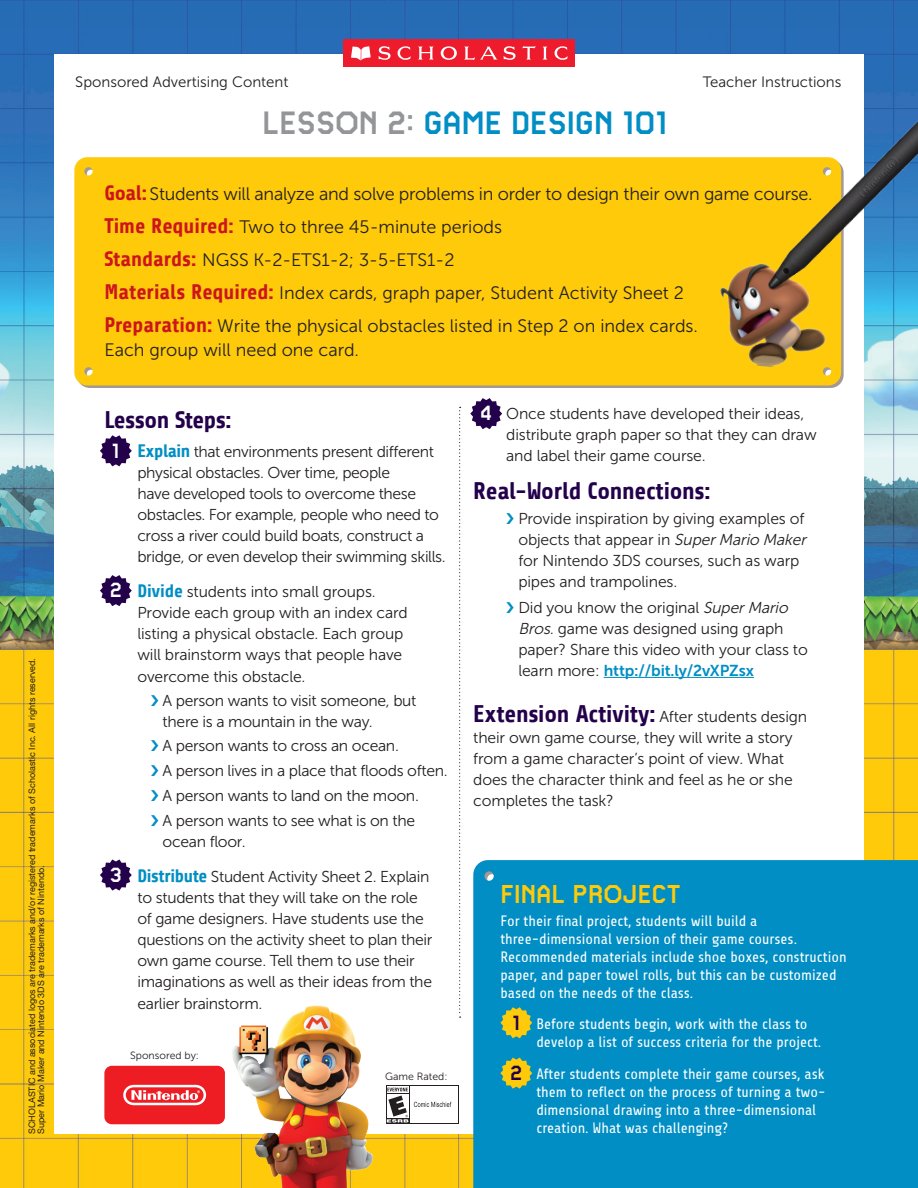
<style>
.page{position:relative;width:918px;height:1188px;background:#fff}
.page>*{position:absolute;margin:0;border:0;box-sizing:border-box;transform-origin:0 0}
.LEGAL_CREDIT-TXT{font:30px "MARIO30 th";color:#008ec4}
.LEGAL_CREDIT-TXT-2{font:700 24px "Share";letter-spacing:-.01em;color:#23014b}
.LEGAL_CREDIT-TXT-3{font:24px "MARIO30 th";color:#feca0a}
.LEGAL_CREDIT-TXT-4{font:19.05px "MARIO30 th";color:#fff}
.LEGAL_CREDIT-TXT-5{font:19.05px "MARIO30 th";color:#23014b}
.LEGAL_CREDIT-TXT-6{font:18px/24px "Museo Sans 300";color:#231f20}
.LEGAL_CREDIT-TXT-7{font:15.75px/21.1px "Museo Sans 300";letter-spacing:-.02em;color:#231f20}
.LEGAL_CREDIT-TXT-8{font:15px/18px "Share";color:#fff}
.LEGAL_CREDIT-TXT-9{font:15px "Museo Sans 300";color:#231f20}
.t1{font:10.5px "Museo Sans 300";color:#231f20}
.LEGAL_CREDIT-TXT-10{font:9px "Helvetica Neue";color:#231f20}
.s1{color:#939598}
.s2{font-family:"Share";font-weight:700;font-size:21px;color:#cd151d}
.s3{font-family:"Share";font-weight:700;font-size:18px;color:#008ec4}
.s4{font-style:italic}
.s5{font-family:"Museo Sans 700";color:#008ec4}
.s6{font-family:"Share";font-weight:700;font-size:24px;color:#23014b}
</style>
<div class="page">
<img style="left:0;top:0;width:918px;height:1188px">
<div style="left:54px;top:54px;width:810px;height:1080px;background:#fff"></div>
<div style="left:473px;top:860px;width:445px;height:328px;background:#008ec4"></div>
<svg style="left:459px;top:407px;width:2px;height:574px"></svg>
<div style="left:343px;top:39px;width:232px;height:28px;background:#ee1b2d"></div>
<svg style="left:351px;top:46px;width:20px;height:15px"></svg>
<svg style="left:379px;top:46px;width:12px;height:14px"></svg>
<svg style="left:397px;top:46px;width:14px;height:14px"></svg>
<svg style="left:418px;top:47px;width:16px;height:13px"></svg>
<svg style="left:504px;top:46px;width:12px;height:14px"></svg>
<svg style="left:522px;top:46px;width:14px;height:14px"></svg>
<svg style="left:543px;top:47px;width:4px;height:13px"></svg>
<svg style="left:554px;top:46px;width:14px;height:14px"></svg>
<svg style="left:441px;top:46px;width:16px;height:14px"></svg>
<svg style="left:464px;top:47px;width:34px;height:13px"></svg>
<div style="left:74px;top:157px;width:767px;height:229px;background:#feca0a"></div>
<img style="left:614px;top:50px;width:304px;height:330px">
<img style="left:157px;top:981px;width:310px;height:207px">
<svg style="left:104px;top:1066px;width:121px;height:58px;background:#ef383d"></svg>
<svg style="left:385px;top:1084px;width:74px;height:40px"></svg>
<svg style="left:386px;top:1085px;width:72px;height:39px"></svg>
<svg style="left:387px;top:1086px;width:22px;height:2px"></svg>
<div style="left:410px;top:1086px;width:47px;height:36px;background:#fff"></div>
<svg style="left:387px;top:1088px;width:64px;height:35px"></svg>
<hr style="left:604px;top:677px;width:150px;height:1px;background:#008ec4">
<svg style="left:100px;top:435px;width:32px;height:31px"></svg>
<svg style="left:100px;top:575px;width:32px;height:31px"></svg>
<svg style="left:100px;top:859px;width:32px;height:32px"></svg>
<svg style="left:470px;top:398px;width:32px;height:31px"></svg>
<svg style="left:500px;top:1007px;width:32px;height:31px"></svg>
<svg style="left:500px;top:1058px;width:32px;height:31px"></svg>
<p class="LEGAL_CREDIT-TXT-10" style="left:26px;top:1134px;width:477px;rotate:-90deg">SCHOLASTIC and associated logos are trademarks and/or registered trademarks of Scholastic Inc. All rights reserved.</p>
<p class="LEGAL_CREDIT-TXT-10" style="left:35px;top:1134px;width:270px;rotate:-90deg">Super Mario Maker and Nintendo 3DS are trademarks of Nintendo.</p>
<p class="LEGAL_CREDIT-TXT-9" style="left:75px;top:74px;width:215px">Sponsored Advertising Content</p>
<p class="LEGAL_CREDIT-TXT-9" style="left:703px;top:74px;width:140px">Teacher Instructions</p>
<p class="LEGAL_CREDIT-TXT" style="left:262px;top:108px;width:407px"><span class="s1">LESSON 2:</span> GAME DESIGN 101</p>
<p class="LEGAL_CREDIT-TXT-6" style="left:104px;top:182px;width:710px"><span class="s2">Goal:</span> Students will analyze and solve problems in order to design their own game course.</p>
<p class="LEGAL_CREDIT-TXT-6" style="left:104px;top:215px;width:399px"><span class="s2">Time Required:</span> Two to three 45-minute periods</p>
<p class="LEGAL_CREDIT-TXT-6" style="left:104px;top:248px;width:352px"><span class="s2">Standards:</span> NGSS K-2-ETS1-2; 3-5-ETS1-2</p>
<p class="LEGAL_CREDIT-TXT-6" style="left:104px;top:281px;width:581px"><span class="s2">Materials Required:</span> Index cards, graph paper, Student Activity Sheet 2</p>
<p class="LEGAL_CREDIT-TXT-6" style="left:104px;top:314px;width:595px"><span class="s2">Preparation:</span> Write the physical obstacles listed in Step 2 on index cards.<br>Each group will need one card.</p>
<p class="LEGAL_CREDIT-TXT-2" style="left:104px;top:407px;width:129px">Lesson Steps:</p>
<p class="LEGAL_CREDIT-TXT-7" style="left:137px;top:441px;width:310px"><span class="s3">Explain</span> that environments present different physical obstacles. Over time, people<br>have developed tools to overcome these obstacles. For example, people who need to cross a river could build boats, construct a bridge, or even develop their swimming skills.</p>
<p class="LEGAL_CREDIT-TXT-7" style="left:137px;top:581px;width:272px"><span class="s3">Divide</span> students into small groups.<br>Provide each group with an index card listing a physical obstacle. Each group will brainstorm ways that people have overcome this obstacle.</p>
<p class="LEGAL_CREDIT-TXT-7" style="left:163px;top:691px;width:255px;line-height:20.2px">A person wants to visit someone, but there is a mountain in the way.</p>
<p class="LEGAL_CREDIT-TXT-7" style="left:163px;top:735px;width:238px">A person wants to cross an ocean.</p>
<p class="LEGAL_CREDIT-TXT-7" style="left:163px;top:760px;width:287px">A person lives in a place that floods often.</p>
<p class="LEGAL_CREDIT-TXT-7" style="left:163px;top:785px;width:258px">A person wants to land on the moon.</p>
<p class="LEGAL_CREDIT-TXT-7" style="left:163px;top:809px;width:254px;line-height:21.8px">A person wants to see what is on the ocean floor.</p>
<p class="LEGAL_CREDIT-TXT-7" style="left:137px;top:866px;width:297px"><span class="s3">Distribute</span> Student Activity Sheet 2. Explain to students that they will take on the role of game designers. Have students use the questions on the activity sheet to plan their own game course. Tell them to use their imaginations as well as their ideas from the earlier brainstorm.</p>
<p class="LEGAL_CREDIT-TXT-4" style="left:112px;top:441px;width:10px">1</p>
<p class="LEGAL_CREDIT-TXT-4" style="left:110px;top:581px;width:14px">2</p>
<p class="LEGAL_CREDIT-TXT-4" style="left:110px;top:865px;width:14px">3</p>
<p class="t1" style="left:130px;top:1050px;width:70px">Sponsored by:</p>
<p class="t1" style="left:385px;top:1070px;width:64px">Game Rated:</p>
<p class="LEGAL_CREDIT-TXT-4" style="left:480px;top:404px;width:14px">4</p>
<p class="LEGAL_CREDIT-TXT-7" style="left:506px;top:403px;width:312px">Once students have developed their ideas, distribute graph paper so that they can draw and label their game course.</p>
<p class="LEGAL_CREDIT-TXT-2" style="left:473px;top:478px;width:239px">Real-World Connections:</p>
<p class="LEGAL_CREDIT-TXT-7" style="left:518px;top:509px;width:293px">Provide inspiration by giving examples of objects that appear in <span class="s4">SuperMario Maker </span>for Nintendo 3DS courses, such as warp pipes and trampolines.</p>
<p class="LEGAL_CREDIT-TXT-7" style="left:518px;top:597px;width:291px">Did you know the original <span class="s4">SuperMario Bros.</span>game was designed using graph paper? Share this video with your class to learn more: <span class="s5">http://bit.ly/2vXPZsx</span></p>
<p class="LEGAL_CREDIT-TXT-7" style="left:473px;top:707px;width:335px"><span class="s6">Extension Activity:</span> After students design their own game course, they will write a story from a game character’s point of view. What does the character think and feel as he or she completes the task?</p>
<p class="LEGAL_CREDIT-TXT-3" style="left:500px;top:882px;width:182px">FINAL PROJECT</p>
<p class="LEGAL_CREDIT-TXT-8" style="left:500px;top:912px;width:348px">For their final project, students will build a three-dimensional version of their game courses.<br>Recommended materials include shoe boxes, construction paper, and paper towel rolls, but this can be customized based on the needs of the class.</p>
<p class="LEGAL_CREDIT-TXT-8" style="left:536px;top:1015px;width:286px">Before students begin, work with the class to develop a list of success criteria for the project.</p>
<p class="LEGAL_CREDIT-TXT-8" style="left:536px;top:1065px;width:291px">After students complete their game courses, ask them to reflect on the process of turning a two&shy;dimensional drawing into a three-dimensional creation. What was challenging?</p>
<p class="LEGAL_CREDIT-TXT-5" style="left:512px;top:1013px;width:10px">1</p>
<p class="LEGAL_CREDIT-TXT-5" style="left:510px;top:1063px;width:14px">2</p>
</div>
